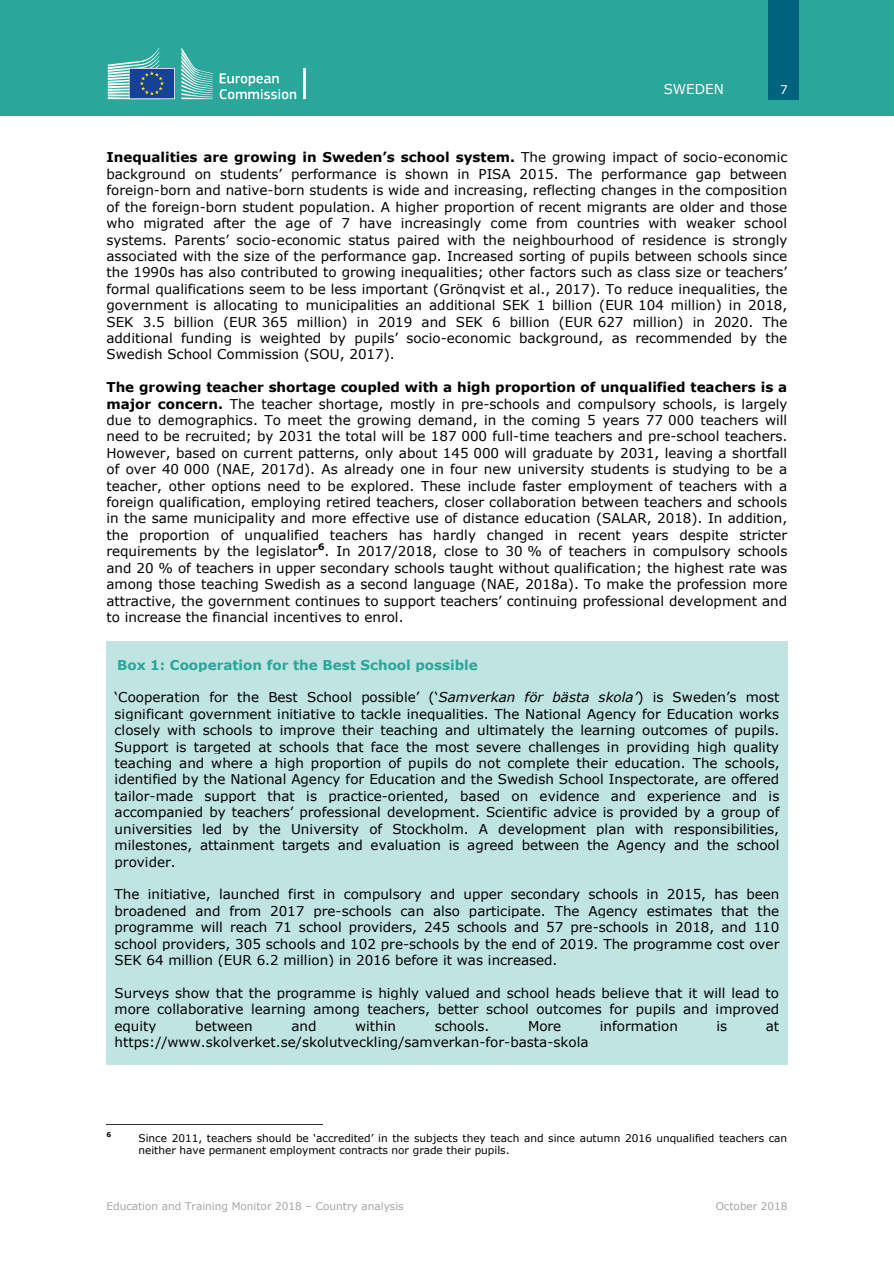
<style>
.page{position:relative;width:894px;height:1263px;background:#fff}
.page>*{position:absolute;margin:0;border:0;box-sizing:border-box;transform-origin:0 0}
.t1{font:13.5px/16.4px "Verdana";color:#000;text-align:justify}
.t2{font:700 13.5px "Verdana";color:#2aa69b}
.t3{font:13.5px "Verdana";color:#fff}
.t4{font:12px "Verdana";color:#fff}
.t5{font:10.5px/12.8px "Verdana";color:#000}
.t6{font:10.5px "Verdana";color:#a6a6a6}
.t7{font:700 6.75px "Verdana";color:#000}
.s1{font-weight:700}
.s2{font-style:italic}
</style>
<div class="page">
<div style="left:0;top:0;width:893px;height:116px;background:#2aa69b"></div>
<div style="left:767px;top:0;width:31px;height:99px;background:#00637e"></div>
<svg style="left:219px;top:73px;width:77px;height:26px"></svg>
<hr style="left:303px;top:68px;width:2px;height:31px;background:#fff">
<svg style="left:181px;top:47px;width:32px;height:52px"></svg>
<svg style="left:108px;top:47px;width:67px;height:52px"></svg>
<div style="left:106px;top:641px;width:681px;height:15px;background:#bfe4e1"></div>
<div style="left:106px;top:656px;width:681px;height:16px;background:#bfe4e1"></div>
<div style="left:106px;top:672px;width:681px;height:17px;background:#bfe4e1"></div>
<div style="left:106px;top:689px;width:681px;height:361px;background:#bfe4e1"></div>
<div style="left:106px;top:1050px;width:681px;height:15px;background:#bfe4e1"></div>
<hr style="left:106px;top:1124px;width:216px;height:1px;background:#333">
<p class="t3" style="left:663px;top:81px;width:62px">SWEDEN</p>
<p class="t4" style="left:779px;top:82px;width:9px">7</p>
<p class="t1" style="left:106px;top:149px;width:682px"><span class="s1">Inequalities are growing in Sweden’s school system.</span> The growing impact of socio-economic background on students’ performance is shown in PISA 2015. The performance gap between foreign-born and native-born students is wide and increasing, reflecting changes in the composition of the foreign-born student population. A higher proportion of recent migrants are older and those who migrated after the age of 7 have increasingly come from countries with weaker school systems. Parents’ socio-economic status paired with the neighbourhood of residence is strongly associated with the size of the performance gap. Increased sorting of pupils between schools since the 1990s has also contributed to growing inequalities; other factors such as class size or teachers’ formal qualifications seem to be less important (Grönqvist et al., 2017). To reduce inequalities, the government is allocating to municipalities an additional SEK 1 billion (EUR 104 million) in 2018, SEK 3.5 billion (EUR 365 million) in 2019 and SEK 6 billion (EUR 627 million) in 2020. The additional funding is weighted by pupils’ socio-economic background, as recommended by the Swedish School Commission (SOU, 2017).</p>
<p class="t1" style="left:106px;top:379px;width:682px"><span class="s1">The growing teacher shortage coupled with a high proportion of unqualified teachers is a major concern.</span> The teacher shortage, mostly in pre-schools and compulsory schools, is largely due to demographics. To meet the growing demand, in the coming 5 years 77 000 teachers will need to be recruited; by 2031 the total will be 187 000 full-time teachers and pre-school teachers.<br>However, based on current patterns, only about 145 000 will graduate by 2031, leaving a shortfall of over 40 000 (NAE, 2017d). As already one in four new university students is studying to be a teacher, other options need to be explored. These include faster employment of teachers with a foreign qualification, employing retired teachers, closer collaboration between teachers and schools in the same municipality and more effective use of distance education (SALAR, 2018). In addition, the proportion of unqualified teachers has hardly changed in recent years despite stricter requirements by the legislator<sup>6</sup>. In 2017/2018, close to 30 % of teachers in compulsory schools and 20 % of teachers in upper secondary schools taught without qualification; the highest rate was among those teaching Swedish as a second language (NAE, 2018a). To make the profession more attractive, the government continues to support teachers’ continuing professional development and to increase the financial incentives to enrol.</p>
<p class="t2" style="left:117px;top:656px;width:362px">Box 1: Cooperation for the Best School possible</p>
<p class="t1" style="left:114px;top:689px;width:666px">‘Cooperation for the Best School possible’ (‘<span class="s2">Samverkan för bästa skola’</span>) is Sweden’s most significant government initiative to tackle inequalities. The National Agency for Education works closely with schools to improve their teaching and ultimately the learning outcomes of pupils.<br>Support is targeted at schools that face the most severe challenges in providing high quality teaching and where a high proportion of pupils do not complete their education. The schools, identified by the National Agency for Education and the Swedish School Inspectorate, are offered tailor-made support that is practice-oriented, based on evidence and experience and is accompanied by teachers’ professional development. Scientific advice is provided by a group of universities led by the University of Stockholm. A development plan with responsibilities, milestones, attainment targets and evaluation is agreed between the Agency and the school provider.</p>
<p class="t1" style="left:114px;top:886px;width:666px">The initiative, launched first in compulsory and upper secondary schools in 2015, has been broadened and from 2017 pre-schools can also participate. The Agency estimates that the programme will reach 71 school providers, 245 schools and 57 pre-schools in 2018, and 110 school providers, 305 schools and 102 pre-schools by the end of 2019. The programme cost over SEK 64 million (EUR 6.2 million) in 2016 before it was increased.</p>
<p class="t1" style="left:114px;top:984px;width:665px">Surveys show that the programme is highly valued and school heads believe that it will lead to more collaborative learning among teachers, better school outcomes for pupils and improved equity</p>
<p class="t1" style="left:195px;top:1017px;width:59px">between</p>
<p class="t1" style="left:291px;top:1017px;width:27px">and</p>
<p class="t1" style="left:355px;top:1017px;width:42px">within</p>
<p class="t1" style="left:434px;top:1017px;width:56px">schools.</p>
<p class="t1" style="left:527px;top:1017px;width:35px">More</p>
<p class="t1" style="left:599px;top:1017px;width:80px">information</p>
<p class="t1" style="left:716px;top:1017px;width:12px">is</p>
<p class="t1" style="left:765px;top:1017px;width:15px">at</p>
<p class="t1" style="left:114px;top:1033px;width:475px">https://www.skolverket.se/skolutveckling/samverkan-for-basta-skola</p>
<p class="t7" style="left:106px;top:1130px;width:6px">6</p>
<p class="t5" style="left:138px;top:1131px;width:650px">Since 2011, teachers should be ‘accredited’ in the subjects they teach and since autumn 2016 unqualified teachers can neither have permanent employment contracts nor grade their pupils.</p>
<p class="t6" style="left:106px;top:1200px;width:299px">Education and Training Monitor 2018 – Country analysis</p>
<p class="t6" style="left:715px;top:1200px;width:73px">October 2018</p>
</div>
